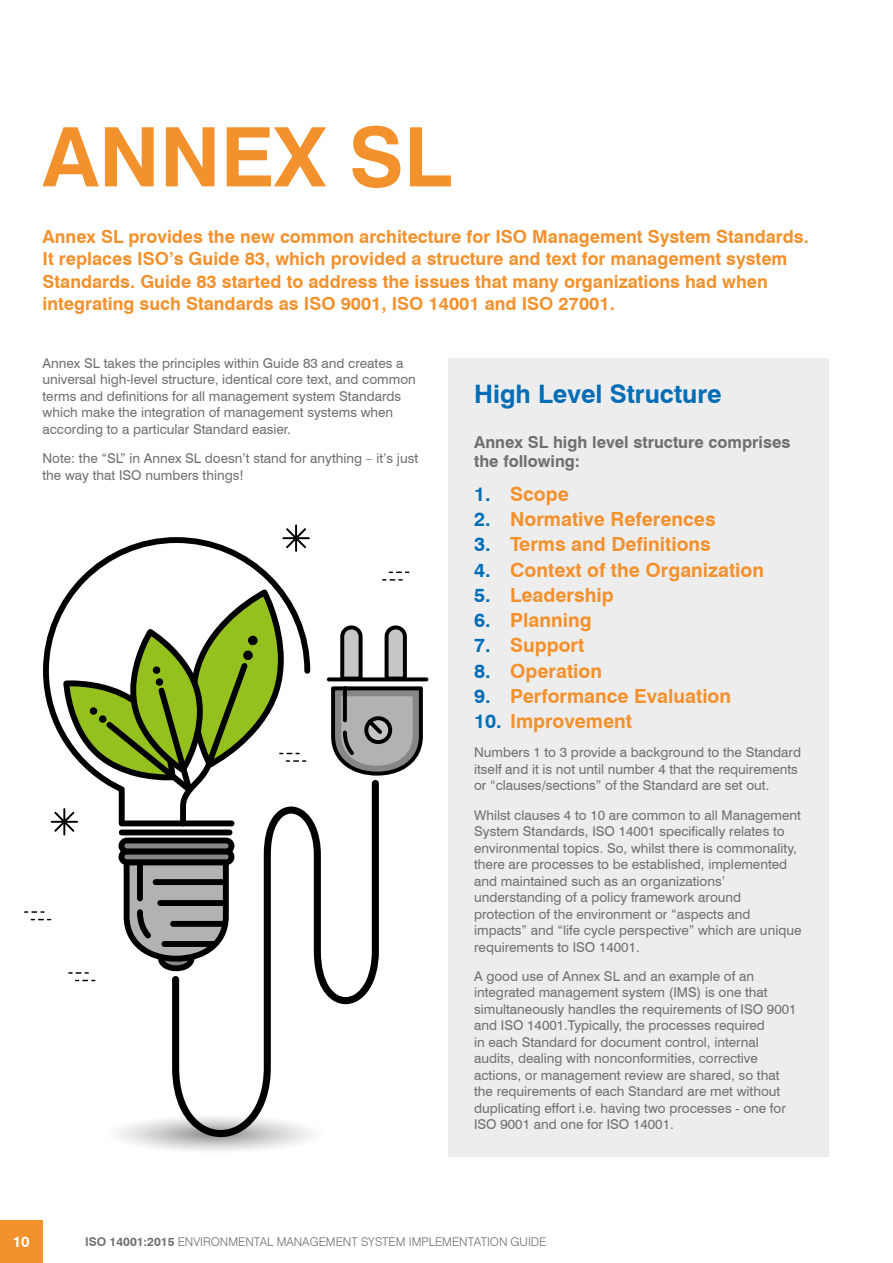
<style>
.page{position:relative;width:893px;height:1263px;background:#fff}
.page>*{position:absolute;margin:0;border:0;box-sizing:border-box;transform-origin:0 0}
.t1{font:700 82.2px "Swiss 721 BT";color:#f3912d}
.t2{font:700 25.5px "Swiss 721 BT";color:#006db7}
.t3{font:700 19.5px "Swiss 721 BT";color:#f3912d}
.t4{font:700 18px/22.5px "Swiss 721 BT";color:#f3912d}
.t5{font:700 16.5px/19.5px "Swiss 721 BT";color:#706f6f}
.t6{font:700 15px "Swiss 721 BT";color:#fff}
.t7{font:13.5px/16.5px "Swiss 721 BT";color:#706f6f}
.t8{font:300 12px "Swiss 721 BT";color:#706f6f}
.s1{color:#006db7}
.s2{font-weight:700}
</style>
<div class="page">
<div style="left:0;top:1220px;width:43px;height:43px;background:#f3912d"></div>
<div style="left:449px;top:358px;width:380px;height:799px;background:#ededed"></div>
<svg style="left:120px;top:1119px;width:188px;height:32px"></svg>
<svg style="left:71px;top:537px;width:239px;height:225px"></svg>
<svg style="left:327px;top:677px;width:101px;height:4px"></svg>
<svg style="left:340px;top:625px;width:23px;height:55px"></svg>
<svg style="left:385px;top:625px;width:22px;height:55px"></svg>
<svg style="left:331px;top:686px;width:92px;height:90px;background:#8a8a8a"></svg>
<svg style="left:172px;top:780px;width:207px;height:357px"></svg>
<hr style="left:295px;top:524px;width:2px;height:28px;background:#000">
<hr style="left:282px;top:537px;width:28px;height:2px;background:#000">
<svg style="left:286px;top:528px;width:20px;height:20px"></svg>
<svg style="left:382px;top:579px;width:21px;height:2px"></svg>
<svg style="left:389px;top:572px;width:20px;height:1px"></svg>
<svg style="left:75px;top:980px;width:21px;height:1px"></svg>
<svg style="left:24px;top:589px;width:282px;height:385px"></svg>
<h1 class="t1" style="left:43px;top:107px;width:410px">ANNEX SL</h1>
<p class="t4" style="left:43px;top:225px;width:768px">Annex SL provides the new common architecture for ISO Management System Standards.<br>It replaces ISO’s Guide 83, which provided a structure and text for management system Standards. Guide 83 started to address the issues that many organizations had when integrating such Standards as ISO 9001, ISO 14001 and ISO 27001.</p>
<p class="t7" style="left:43px;top:355px;width:375px">Annex SL takes the principles within Guide 83 and creates a universal high-level structure, identical core text, and common terms and definitions for all management system Standards which make the integration of management systems when according to a particular Standard easier.</p>
<p class="t7" style="left:43px;top:450px;width:377px">Note: the “SL” in Annex SL doesn’t stand for anything – it’s just the way that ISO numbers things!</p>
<h2 class="t2" style="left:474px;top:378px;width:249px">High Level Structure</h2>
<p class="t5" style="left:474px;top:432px;width:318px">Annex SL high level structure comprises the following:</p>
<h3 class="t3" style="left:474px;top:482px;width:96px"><span class="s1">1.</span> Scope</h3>
<h3 class="t3" style="left:474px;top:507px;width:243px"><span class="s1">2.</span> Normative References</h3>
<h3 class="t3" style="left:474px;top:533px;width:238px"><span class="s1">3.</span> Terms and Definitions</h3>
<h3 class="t3" style="left:474px;top:558px;width:291px"><span class="s1">4.</span> Context of the Organization</h3>
<h3 class="t3" style="left:474px;top:583px;width:141px"><span class="s1">5.</span> Leadership</h3>
<h3 class="t3" style="left:474px;top:608px;width:119px"><span class="s1">6.</span> Planning</h3>
<h3 class="t3" style="left:474px;top:634px;width:112px"><span class="s1">7.</span> Support</h3>
<h3 class="t3" style="left:474px;top:659px;width:129px"><span class="s1">8.</span> Operation</h3>
<h3 class="t3" style="left:474px;top:684px;width:259px"><span class="s1">9.</span> Performance Evaluation</h3>
<h3 class="t3" style="left:474px;top:709px;width:159px"><span class="s1">10.</span> Improvement</h3>
<p class="t7" style="left:474px;top:744px;width:328px">Numbers 1 to 3 provide a background to the Standard itself and it is not until number 4 that the requirements or “clauses/sections” of the Standard are set out.</p>
<p class="t7" style="left:474px;top:806px;width:329px">Whilst clauses 4 to 10 are common to all Management System Standards, ISO 14001 specifically relates to environmental topics. So, whilst there is commonality, there are processes to be established, implemented and maintained such as an organizations’ understanding of a policy framework around protection of the environment or “aspects and impacts” and “life cycle perspective” which are unique requirements to ISO 14001.</p>
<p class="t7" style="left:474px;top:968px;width:324px">A good use of Annex SL and an example of an integrated management system (IMS) is one that simultaneously handles the requirements of ISO 9001 and ISO 14001.Typically, the processes required<br>in each Standard for document control, internal audits, dealing with nonconformities, corrective actions, or management review are shared, so that the requirements of each Standard are met without duplicating effort i.e. having two processes - one for ISO 9001 and one for ISO 14001.</p>
<p class="t6" style="left:13px;top:1233px;width:19px">10</p>
<p class="t8" style="left:85px;top:1235px;width:463px"><span class="s2">ISO 14001:2015</span> ENVIRONMENTAL MANAGEMENT SYSTEM IMPLEMENTATION GUIDE</p>
</div>
